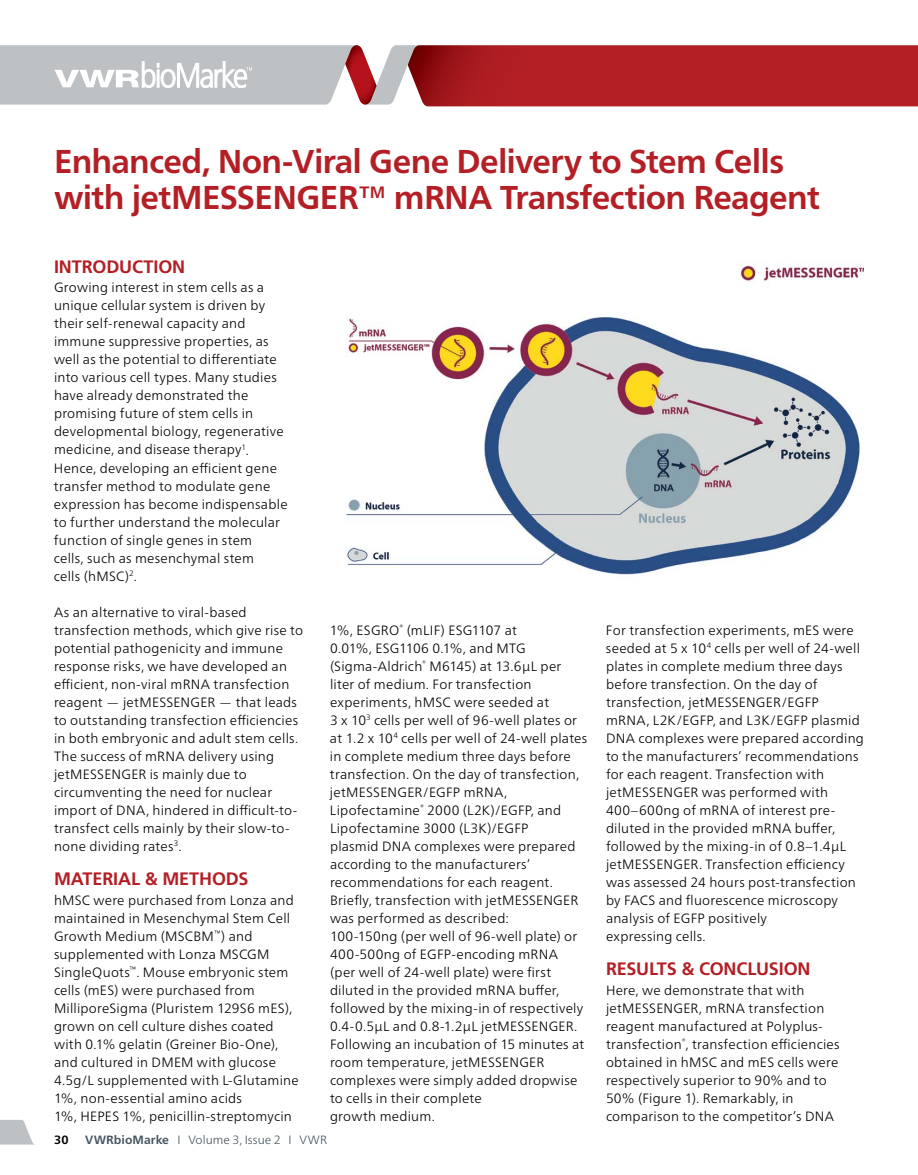
<style>
.page{position:relative;width:918px;height:1175px;background:#fff}
.page>*{position:absolute;margin:0;border:0;box-sizing:border-box;transform-origin:0 0}
.t1{font:700 33px/36px "Frutiger Neue LTW1 G";letter-spacing:-.02em;color:#b31f24}
.t2{font:700 18px "Frutiger LT Com";letter-spacing:-.005em;color:#b31f24}
.t3{font:300 13.5px/18px "Frutiger Neue LTW1 G";letter-spacing:.015em;color:#000}
.t4{font:300 12px "Frutiger Neue LTW1 G";letter-spacing:.005em;color:#455560}
.t5{font:700 12px "Frutiger Neue LTW1 G";color:#000}
.s1{font-weight:700}
</style>
<div class="page">
<svg style="left:0;top:1120px;width:34px;height:24px"></svg>
<svg style="left:0;top:45px;width:918px;height:61px"></svg>
<img style="left:345px;top:263px;width:519px;height:312px">
<h1 class="t1" style="left:54px;top:143px;width:767px">Enhanced, Non-Viral Gene Delivery to Stem Cells with jetMESSENGER™ mRNA Transfection Reagent</h1>
<h2 class="t2" style="left:54px;top:256px;width:133px">INTRODUCTION</h2>
<p class="t3" style="left:54px;top:278px;width:235px">Growing interest in stem cells as a unique cellular system is driven by their self-renewal capacity and immune suppressive properties, as well as the potential to differentiate into various cell types. Many studies have already demonstrated the promising future of stem cells in developmental biology, regenerative medicine, and disease therapy<sup>1</sup>.<br>Hence, developing an efficient gene transfer method to modulate gene expression has become indispensable to further understand the molecular function of single genes in stem<br>cells, such as mesenchymal stem<br>cells (hMSC)<sup>2</sup>.</p>
<p class="t3" style="left:54px;top:602px;width:251px">As an alternative to viral-based transfection methods, which give rise to potential pathogenicity and immune response risks, we have developed an efficient, non-viral mRNA transfection reagent — jetMESSENGER — that leads to outstanding transfection efficiencies in both embryonic and adult stem cells.<br>The success of mRNA delivery using jetMESSENGER is mainly due to circumventing the need for nuclear import of DNA, hindered in difficult-to&shy;transfect cells mainly by their slow-to&shy;none dividing rates<sup>3</sup>.</p>
<h2 class="t2" style="left:54px;top:868px;width:196px">MATERIAL &amp; METHODS</h2>
<p class="t3" style="left:54px;top:890px;width:246px">hMSC were purchased from Lonza and maintained in Mesenchymal Stem Cell Growth Medium (MSCBM<sup>™</sup>) and supplemented with Lonza MSCGM SingleQuots<sup>™</sup>. Mouse embryonic stem cells (mES) were purchased from MilliporeSigma (Pluristem 129S6 mES), grown on cell culture dishes coated with 0.1% gelatin (Greiner Bio-One), and cultured in DMEM with glucose 4.5g/L supplemented with L-Glutamine 1%, non-essential amino acids<br>1%, HEPES 1%, penicillin-streptomycin</p>
<p class="t3" style="left:330px;top:620px;width:259px">1%, ESGRO<sup>®</sup> (mLIF) ESG1107 at<br>0.01%, ESG1106 0.1%, and MTG (Sigma-Aldrich<sup>®</sup> M6145) at 13.6μL per liter of medium. For transfection experiments, hMSC were seeded at<br>3 x 10<sup>3</sup> cells per well of 96-well plates or at 1.2 x 10<sup>4</sup> cells per well of 24-well plates in complete medium three days before transfection. On the day of transfection, jetMESSENGER/EGFP mRNA, Lipofectamine<sup>®</sup> 2000 (L2K)/EGFP, and Lipofectamine 3000 (L3K)/EGFP<br>plasmid DNA complexes were prepared according to the manufacturers’ recommendations for each reagent.<br>Briefly, transfection with jetMESSENGER was performed as described:<br>100-150ng (per well of 96-well plate) or 400-500ng of EGFP-encoding mRNA<br>(per well of 24-well plate) were first diluted in the provided mRNA buffer, followed by the mixing-in of respectively 0.4-0.5μL and 0.8-1.2μL jetMESSENGER.<br>Following an incubation of 15 minutes at room temperature, jetMESSENGER complexes were simply added dropwise to cells in their complete<br>growth medium.</p>
<p class="t3" style="left:606px;top:620px;width:260px">For transfection experiments, mES were seeded at 5 x 10<sup>4</sup> cells per well of 24-well plates in complete medium three days before transfection. On the day of transfection, jetMESSENGER/EGFP mRNA, L2K/EGFP, and L3K/EGFP plasmid DNA complexes were prepared according to the manufacturers’ recommendations for each reagent. Transfection with jetMESSENGER was performed with 400–600ng of mRNA of interest pre&shy;diluted in the provided mRNA buffer, followed by the mixing-in of 0.8–1.4μL jetMESSENGER. Transfection efficiency was assessed 24 hours post-transfection by FACS and fluorescence microscopy analysis of EGFP positively<br>expressing cells.</p>
<h2 class="t2" style="left:606px;top:958px;width:206px">RESULTS &amp; CONCLUSION</h2>
<p class="t3" style="left:606px;top:980px;width:235px">Here, we demonstrate that with jetMESSENGER, mRNA transfection reagent manufactured at Polyplus&shy;transfection<sup>®</sup>, transfection efficiencies obtained in hMSC and mES cells were respectively superior to 90% and to 50% (Figure 1). Remarkably, in comparison to the competitor’s DNA</p>
<p class="t5" style="left:54px;top:1132px;width:16px">30</p>
<p class="t4" style="left:85px;top:1132px;width:243px"><span class="s1">VWRbioMarke</span> I Volume 3, Issue 2 I VWR</p>
</div>
